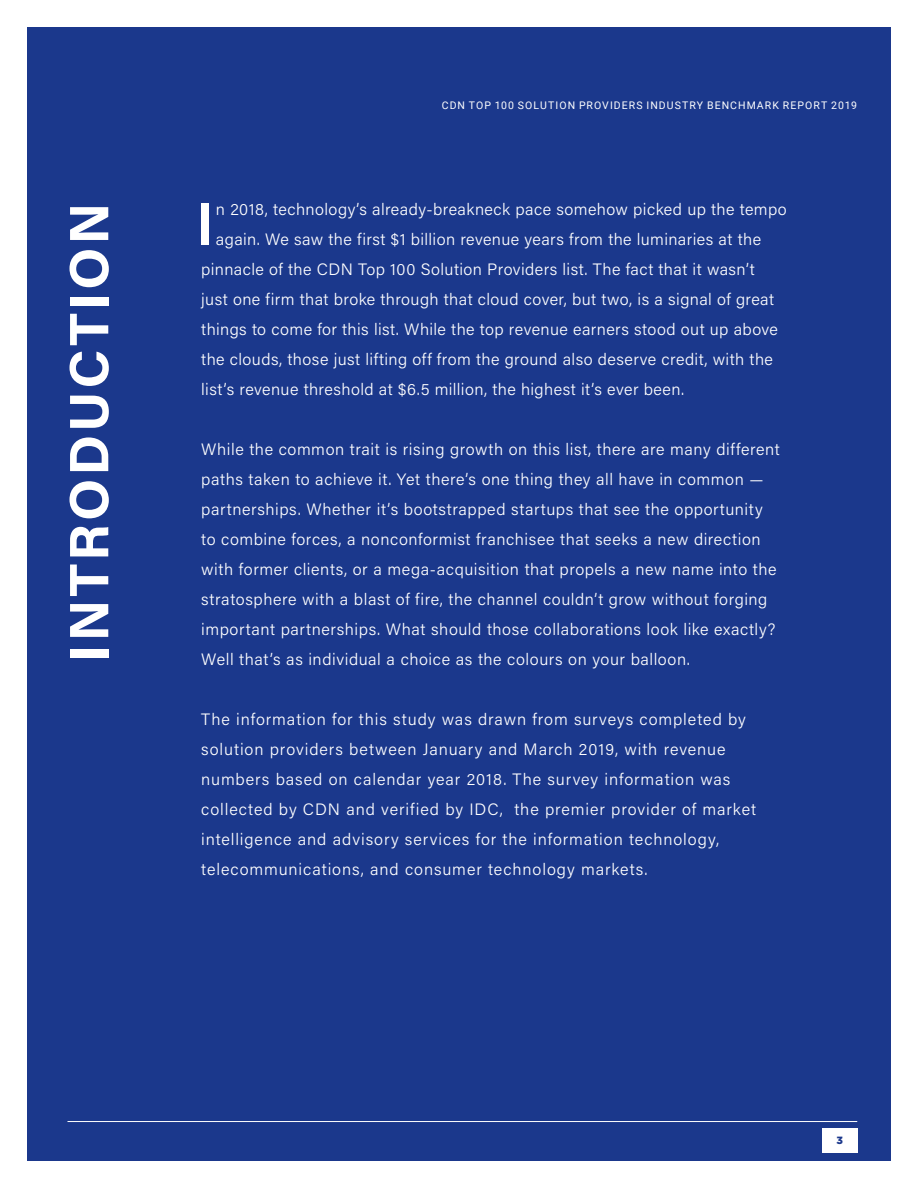
<style>
.page{position:relative;width:918px;height:1188px;background:#fff}
.page>*{position:absolute;margin:0;border:0;box-sizing:border-box;transform-origin:0 0}
.t1{font:600 59.85px "Acumin Pro";color:#fff}
.t2{font:700 55.5px "Acumin Pro";letter-spacing:.055em;color:#fff}
.t3{font:300 16.5px/30px "Acumin Pro";letter-spacing:.035em;color:#fff}
.t4{font:300 16.5px/30px "Acumin Pro";letter-spacing:.055em;color:#fff}
.t5{font:10.5px "Roboto";letter-spacing:.1em;color:#fff}
.t6{font:900 10.5px "Gotham";color:#1b388c}
</style>
<div class="page">
<div style="left:27px;top:27px;width:864px;height:1134px;background:#1b388c"></div>
<div style="left:822px;top:1128px;width:35px;height:24px;background:#fff"></div>
<hr style="left:68px;top:1121px;width:789px;height:1px;background:#fff">
<p class="t5" style="left:442px;top:98px;width:417px">CDN TOP 100 SOLUTION PROVIDERS INDUSTRY BENCHMARK REPORT 2019</p>
<h2 class="t2" style="left:50px;top:662px;width:461px;rotate:-90deg">INTRODUCTION</h2>
<h1 class="t1" style="left:196px;top:182px;width:19px">I</h1>
<p class="t3" style="left:216px;top:193px;width:572px">n 2018, technology’s already-breakneck pace somehow picked up the tempo</p>
<p class="t3" style="left:216px;top:223px;width:547px">again. We saw the first $1 billion revenue years from the luminaries at the</p>
<p class="t3" style="left:201px;top:253px;width:555px">pinnacle of the CDN Top 100 Solution Providers list. The fact that it wasn’t</p>
<p class="t3" style="left:201px;top:283px;width:574px">just one firm that broke through that cloud cover, but two, is a signal of great</p>
<p class="t3" style="left:201px;top:313px;width:578px">things to come for this list. While the top revenue earners stood out up above</p>
<p class="t3" style="left:201px;top:343px;width:573px">the clouds, those just lifting off from the ground also deserve credit, with the</p>
<p class="t3" style="left:201px;top:373px;width:484px">list’s revenue threshold at $6.5 million, the highest it’s ever been.</p>
<p class="t3" style="left:201px;top:433px;width:580px">While the common trait is rising growth on this list, there are many different paths taken to achieve it. Yet there’s one thing they all have in common — partnerships. Whether it’s bootstrapped startups that see the opportunity to combine forces, a nonconformist franchisee that seeks a new direction with former clients, or a mega-acquisition that propels a new name into the stratosphere with a blast of fire, the channel couldn’t grow without forging important partnerships. What should those collaborations look like exactly?<br>Well that’s as individual a choice as the colours on your balloon.</p>
<p class="t4" style="left:201px;top:703px;width:556px">The information for this study was drawn from surveys completed by solution providers between January and March 2019, with revenue numbers based on calendar year 2018. The survey information was collected by CDN and verified by IDC, the premier provider of market intelligence and advisory services for the information technology, telecommunications, and consumer technology markets.</p>
<p class="t6" style="left:836px;top:1133px;width:8px">3</p>
</div>
